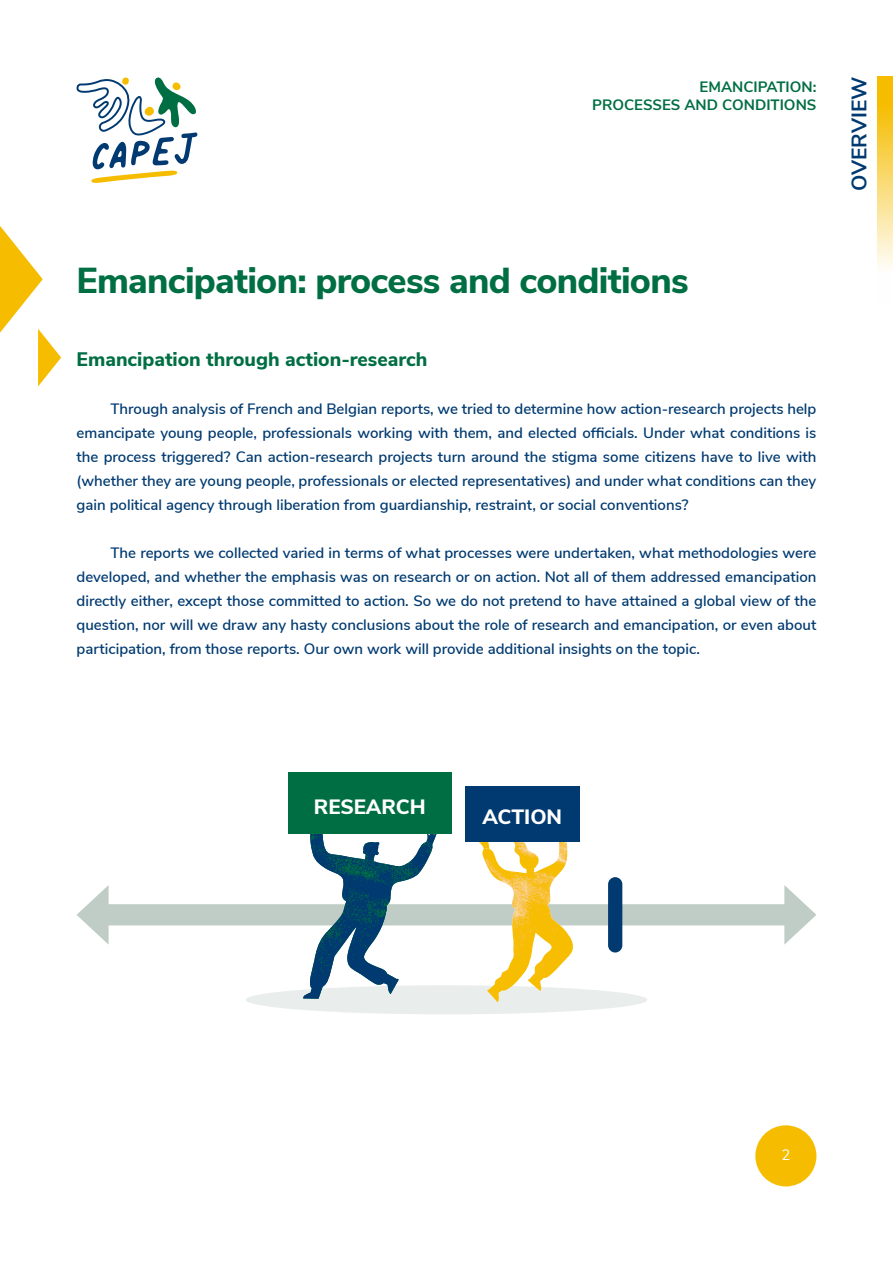
<style>
.page{position:relative;width:893px;height:1263px;background:#fff}
.page>*{position:absolute;margin:0;border:0;box-sizing:border-box;transform-origin:0 0}
.t1{font:800 36px "Nunito Sans";letter-spacing:-.02em;color:#006e43}
.t2{font:700 21px "Nunito Sans";color:#003a70}
.t3{font:800 20.7px "Nunito Sans";color:#fff}
.t4{font:800 19.5px "Nunito Sans";color:#006e43}
.t5{font:600 15px/24px "Nunito Sans";color:#003a70;text-align:justify}
.t6{font:700 15px/18px "Nunito Sans";color:#006e43;text-align:right}
.t7{font:15px "Nunito Sans";color:#fff}
</style>
<div class="page">
<div style="left:97px;top:904px;width:699px;height:21px;background:#bfcdc6"></div>
<svg style="left:77px;top:885px;width:32px;height:60px"></svg>
<svg style="left:784px;top:885px;width:32px;height:60px"></svg>
<div style="left:246px;top:985px;width:401px;height:29px;background:#e9eeec;border-radius:50%"></div>
<div style="left:755px;top:1125px;width:61px;height:61px;background:#f6bd00;border-radius:50%"></div>
<svg style="left:76px;top:77px;width:122px;height:106px"></svg>
<div style="left:877px;top:77px;width:16px;height:227px;background:linear-gradient(to bottom,#f5b600,#fff)"></div>
<div style="left:608px;top:877px;width:14px;height:75px;background:#003a70;border-radius:7px"></div>
<svg style="left:0;top:226px;width:61px;height:160px"></svg>
<img style="left:303px;top:834px;width:134px;height:165px">
<div style="left:288px;top:772px;width:164px;height:62px;background:#006e43"></div>
<img style="left:481px;top:841px;width:92px;height:161px">
<div style="left:465px;top:786px;width:114px;height:55px;background:#003a70"></div>
<p class="t6" style="left:592px;top:77px;width:226px">EMANCIPATION:<br>PROCESSES AND CONDITIONS</p>
<p class="t2" style="left:844px;top:191px;width:116px;rotate:-90deg">OVERVIEW</p>
<p class="t1" style="left:77px;top:254px;width:614px">Emancipation: process and conditions</p>
<p class="t4" style="left:77px;top:344px;width:352px">Emancipation through action-research</p>
<p class="t5" style="left:77px;top:395px;width:741px;text-indent:34px">Through analysis of French and Belgian reports, we tried to determine how action-research projects help emancipate young people, professionals working with them, and elected officials. Under what conditions is the process triggered? Can action-research projects turn around the stigma some citizens have to live with (whether they are young people, professionals or elected representatives) and under what conditions can they gain political agency through liberation from guardianship, restraint, or social conventions?</p>
<p class="t5" style="left:77px;top:539px;width:741px;text-indent:34px">The reports we collected varied in terms of what processes were undertaken, what methodologies were developed, and whether the emphasis was on research or on action. Not all of them addressed emancipation directly either, except those committed to action. So we do not pretend to have attained a global view of the question, nor will we draw any hasty conclusions about the role of research and emancipation, or even about participation, from those reports. Our own work will provide additional insights on the topic.</p>
<p class="t3" style="left:314px;top:791px;width:113px">RESEARCH</p>
<p class="t3" style="left:482px;top:801px;width:81px">ACTION</p>
<p class="t7" style="left:781px;top:1144px;width:10px">2</p>
</div>
